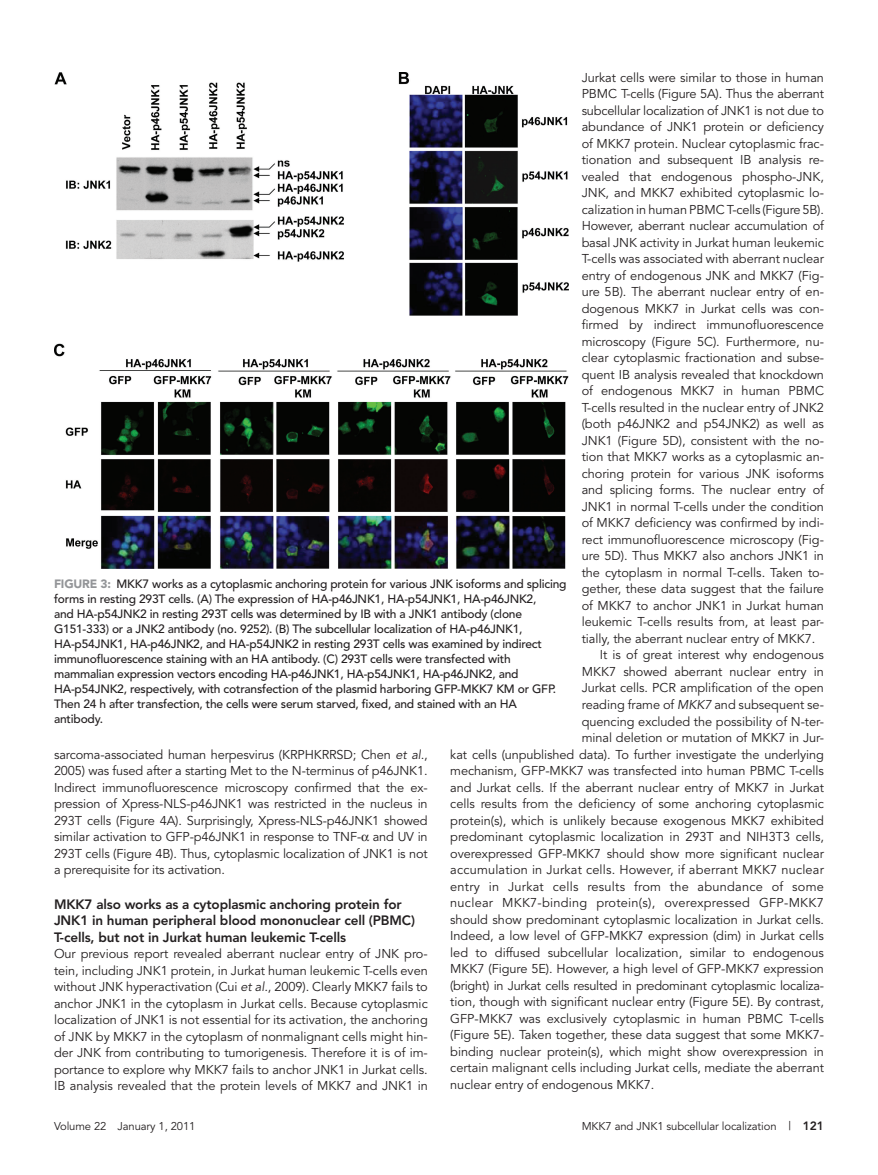
<style>
.page{position:relative;width:878px;height:1175px;background:#fff}
.page>*{position:absolute;margin:0;border:0;box-sizing:border-box;transform-origin:0 0}
.t1{font:800 13.5px/16.5px "Avenir";letter-spacing:-.01em;color:#231f20}
.t2{font:12.75px/16.5px "Avenir";letter-spacing:-.005em;color:#231f20;text-align:justify}
.t3{font:12.75px "Avenir";letter-spacing:.02em;color:#231f20}
.t4{font:12.75px "Avenir";letter-spacing:.015em;color:#231f20}
.t5{font:500 12px/15px "Avenir";letter-spacing:-.015em;color:#231f20}
.t6{font:11.25px "Avenir";letter-spacing:-.01em;color:#231f20}
.s1{font-style:italic}
.s2{font-weight:900;color:#939598}
.s3{font-size:12px}
.s4{font-weight:800;font-size:12px}
</style>
<div class="page">
<img style="left:54px;top:72px;width:514px;height:496px">
<p class="t2" style="left:581px;top:70px;width:244px">Jurkat cells were similar to those in human</p>
<p class="t2" style="left:581px;top:87px;width:244px">PBMC T-cells (Figure 5A). Thus the aberrant</p>
<p class="t2" style="left:581px;top:103px;width:244px">subcellular localization of JNK1 is not due to</p>
<p class="t2" style="left:581px;top:120px;width:244px">abundance of JNK1 protein or deficiency</p>
<p class="t2" style="left:581px;top:136px;width:244px">of MKK7 protein. Nuclear cytoplasmic frac-</p>
<p class="t2" style="left:581px;top:153px;width:244px">tionation and subsequent IB analysis re-</p>
<p class="t2" style="left:581px;top:169px;width:244px">vealed that endogenous phospho-JNK,</p>
<p class="t2" style="left:581px;top:186px;width:244px">JNK, and MKK7 exhibited cytoplasmic lo-</p>
<p class="t2" style="left:581px;top:202px;width:244px">calization in human PBMC T-cells (Figure 5B).</p>
<p class="t2" style="left:581px;top:219px;width:244px">However, aberrant nuclear accumulation of</p>
<p class="t2" style="left:581px;top:235px;width:244px">basal JNK activity in Jurkat human leukemic</p>
<p class="t2" style="left:581px;top:252px;width:244px">T-cells was associated with aberrant nuclear</p>
<p class="t2" style="left:581px;top:268px;width:244px">entry of endogenous JNK and MKK7 (Fig-</p>
<p class="t2" style="left:581px;top:285px;width:244px">ure 5B). The aberrant nuclear entry of en-</p>
<p class="t2" style="left:581px;top:301px;width:244px">dogenous MKK7 in Jurkat cells was con-</p>
<p class="t2" style="left:581px;top:318px;width:244px">firmed by indirect immunofluorescence</p>
<p class="t2" style="left:581px;top:334px;width:244px">microscopy (Figure 5C). Furthermore, nu-</p>
<p class="t2" style="left:581px;top:351px;width:244px">clear cytoplasmic fractionation and subse-</p>
<p class="t2" style="left:581px;top:367px;width:244px">quent IB analysis revealed that knockdown</p>
<p class="t2" style="left:581px;top:384px;width:244px">of endogenous MKK7 in human PBMC</p>
<p class="t2" style="left:581px;top:400px;width:244px">T-cells resulted in the nuclear entry of JNK2</p>
<p class="t2" style="left:581px;top:417px;width:244px">(both p46JNK2 and p54JNK2) as well as</p>
<p class="t2" style="left:581px;top:433px;width:244px">JNK1 (Figure 5D), consistent with the no-</p>
<p class="t2" style="left:581px;top:450px;width:244px">tion that MKK7 works as a cytoplasmic an-</p>
<p class="t2" style="left:581px;top:466px;width:244px">choring protein for various JNK isoforms</p>
<p class="t2" style="left:581px;top:483px;width:244px">and splicing forms. The nuclear entry of</p>
<p class="t2" style="left:581px;top:499px;width:244px">JNK1 in normal T-cells under the condition</p>
<p class="t2" style="left:581px;top:516px;width:244px">of MKK7 deficiency was confirmed by indi-</p>
<p class="t2" style="left:581px;top:532px;width:244px">rect immunofluorescence microscopy (Fig-</p>
<p class="t2" style="left:581px;top:549px;width:244px">ure 5D). Thus MKK7 also anchors JNK1 in</p>
<p class="t2" style="left:581px;top:565px;width:244px">the cytoplasm in normal T-cells. Taken to-</p>
<p class="t2" style="left:581px;top:582px;width:244px">gether, these data suggest that the failure</p>
<p class="t2" style="left:581px;top:598px;width:244px">of MKK7 to anchor JNK1 in Jurkat human</p>
<p class="t2" style="left:581px;top:615px;width:244px">leukemic T-cells results from, at least par-</p>
<p class="t2" style="left:581px;top:631px;width:235px">tially, the aberrant nuclear entry of MKK7.</p>
<p class="t2" style="left:599px;top:648px;width:226px">It is of great interest why endogenous</p>
<p class="t2" style="left:581px;top:664px;width:244px">MKK7 showed aberrant nuclear entry in</p>
<p class="t2" style="left:581px;top:681px;width:244px">Jurkat cells. PCR amplification of the open</p>
<p class="t2" style="left:581px;top:697px;width:244px">reading frame of <span class="s1">MKK7</span> and subsequent se-</p>
<p class="t2" style="left:581px;top:714px;width:244px">quencing excluded the possibility of N-ter-</p>
<p class="t2" style="left:581px;top:730px;width:244px">minal deletion or mutation of MKK7 in Jur-</p>
<p class="t2" style="left:450px;top:747px;width:375px">kat cells (unpublished data). To further investigate the underlying</p>
<p class="t2" style="left:450px;top:763px;width:375px">mechanism, GFP-MKK7 was transfected into human PBMC T-cells</p>
<p class="t2" style="left:450px;top:780px;width:375px">and Jurkat cells. If the aberrant nuclear entry of MKK7 in Jurkat</p>
<p class="t2" style="left:450px;top:796px;width:375px">cells results from the deficiency of some anchoring cytoplasmic</p>
<p class="t2" style="left:450px;top:813px;width:375px">protein(s), which is unlikely because exogenous MKK7 exhibited</p>
<p class="t2" style="left:450px;top:829px;width:375px">predominant cytoplasmic localization in 293T and NIH3T3 cells,</p>
<p class="t2" style="left:450px;top:846px;width:375px">overexpressed GFP-MKK7 should show more significant nuclear</p>
<p class="t4" style="left:450px;top:864px;width:375px">accumulation in Jurkat cells. However, if aberrant MKK7 nuclear</p>
<p class="t3" style="left:450px;top:881px;width:375px">entry in Jurkat cells results from the abundance of some</p>
<p class="t3" style="left:450px;top:897px;width:375px">nuclear MKK7-binding protein(s), overexpressed GFP-MKK7</p>
<p class="t2" style="left:450px;top:912px;width:375px">should show predominant cytoplasmic localization in Jurkat cells.</p>
<p class="t2" style="left:450px;top:928px;width:375px">Indeed, a low level of GFP-MKK7 expression (dim) in Jurkat cells</p>
<p class="t2" style="left:450px;top:945px;width:375px">led to diffused subcellular localization, similar to endogenous</p>
<p class="t2" style="left:450px;top:961px;width:375px">MKK7 (Figure 5E). However, a high level of GFP-MKK7 expression</p>
<p class="t2" style="left:450px;top:978px;width:375px">(bright) in Jurkat cells resulted in predominant cytoplasmic localiza-</p>
<p class="t2" style="left:450px;top:994px;width:375px">tion, though with significant nuclear entry (Figure 5E). By contrast,</p>
<p class="t2" style="left:450px;top:1011px;width:375px">GFP-MKK7 was exclusively cytoplasmic in human PBMC T-cells</p>
<p class="t2" style="left:450px;top:1027px;width:375px">(Figure 5E). Taken together, these data suggest that some MKK7-</p>
<p class="t2" style="left:450px;top:1044px;width:375px">binding nuclear protein(s), which might show overexpression in</p>
<p class="t2" style="left:450px;top:1060px;width:375px">certain malignant cells including Jurkat cells, mediate the aberrant</p>
<p class="t2" style="left:450px;top:1077px;width:206px">nuclear entry of endogenous MKK7.</p>
<p class="t5" style="left:54px;top:577px;width:514px"><span class="s2">FIGURE 3:</span> MKK7 works as a cytoplasmic anchoring protein for various JNK isoforms and splicing forms in resting 293T cells. (A) The expression of HA-p46JNK1, HA-p54JNK1, HA-p46JNK2,<br>and HA-p54JNK2 in resting 293T cells was determined by IB with a JNK1 antibody (clone G151-333) or a JNK2 antibody (no. 9252). (B) The subcellular localization of HA-p46JNK1, HA-p54JNK1, HA-p46JNK2, and HA-p54JNK2 in resting 293T cells was examined by indirect immunofluorescence staining with an HA antibody. (C) 293T cells were transfected with mammalian expression vectors encoding HA-p46JNK1, HA-p54JNK1, HA-p46JNK2, and HA-p54JNK2, respectively, with cotransfection of the plasmid harboring GFP-MKK7 KM or GFP.<br>Then 24 h after transfection, the cells were serum starved, fixed, and stained with an HA antibody.</p>
<p class="t2" style="left:54px;top:747px;width:375px">sarcoma-associated human herpesvirus (KRPHKRRSD; Chen <span class="s1">et al.</span>, 2005) was fused after a starting Met to the N-terminus of p46JNK1.<br>Indirect immunofluorescence microscopy confirmed that the ex&shy;pression of Xpress-NLS-p46JNK1 was restricted in the nucleus in 293T cells (Figure 4A). Surprisingly, Xpress-NLS-p46JNK1 showed similar activation to GFP-p46JNK1 in response to TNF- and UV in 293T cells (Figure 4B). Thus, cytoplasmic localization of JNK1 is not a prerequisite for its activation.</p>
<p class="t1" style="left:54px;top:896px;width:362px">MKK7 also works as a cytoplasmic anchoring protein for<br>JNK1 in human peripheral blood mononuclear cell (PBMC)<br>T-cells, but not in Jurkat human leukemic T-cells</p>
<p class="t2" style="left:54px;top:946px;width:375px">Our previous report revealed aberrant nuclear entry of JNK pro&shy;tein, including JNK1 protein, in Jurkat human leukemic T-cells even without JNK hyperactivation (Cui <span class="s1">et al.</span>, 2009). Clearly MKK7 fails to anchor JNK1 in the cytoplasm in Jurkat cells. Because cytoplasmic localization of JNK1 is not essential for its activation, the anchoring of JNK by MKK7 in the cytoplasm of nonmalignant cells might hin&shy;der JNK from contributing to tumorigenesis. Therefore it is of im&shy;portance to explore why MKK7 fails to anchor JNK1 in Jurkat cells.<br>IB analysis revealed that the protein levels of MKK7 and JNK1 in</p>
<p class="t6" style="left:54px;top:1121px;width:143px">Volume 22 January 1, 2011</p>
<p class="t6" style="left:581px;top:1121px;width:244px">MKK7 and JNK1 subcellular localization <span class="s3">|</span> <span class="s4">121</span></p>
</div>
